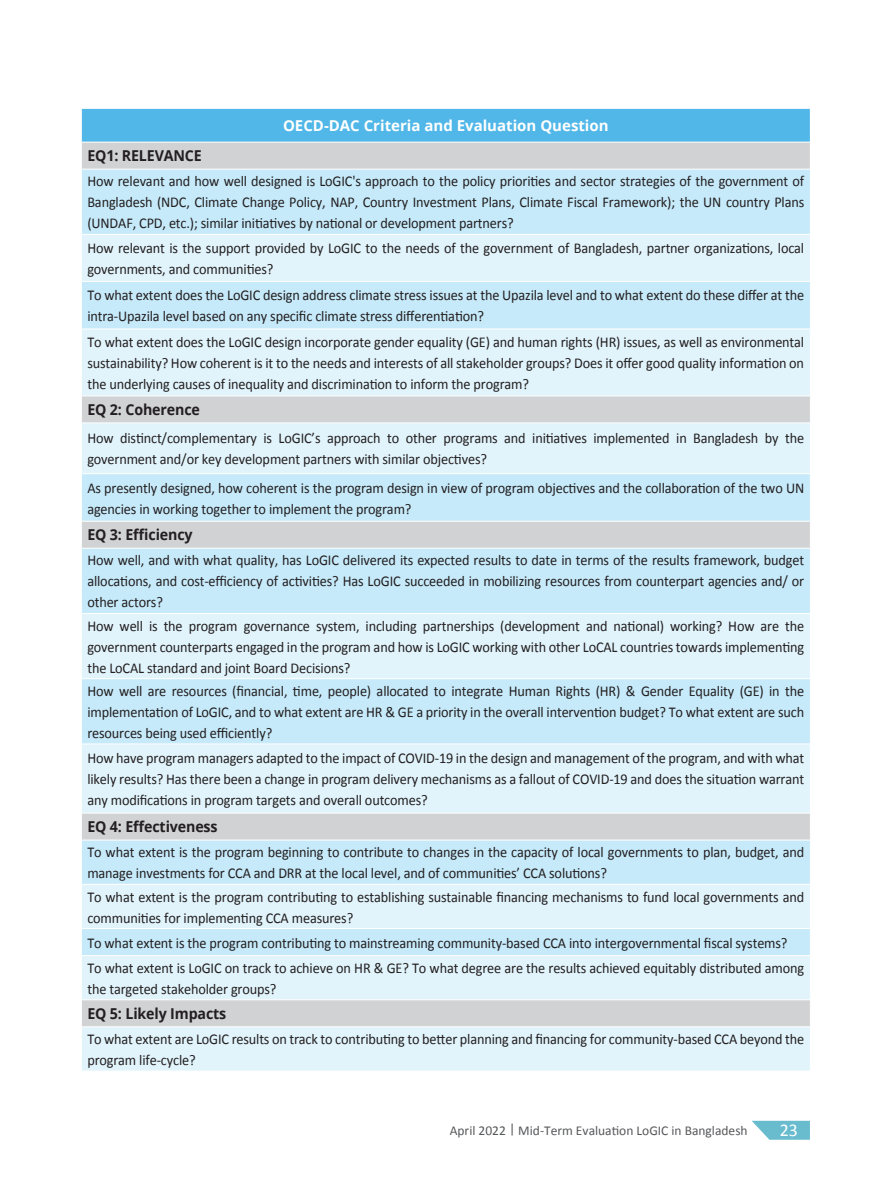
<style>
.page{position:relative;width:891px;height:1188px;background:#fff}
.page>*{position:absolute;margin:0;border:0;box-sizing:border-box;transform-origin:0 0}
.t1{font:18px "Calibri";color:#fff}
.t2{font:15px/21px "Calibri";letter-spacing:-.01em;color:#231f20;scale:.95 1}
.t3{font:700 15px "Open Sans";letter-spacing:-.01em;color:#231f20;scale:.95 1}
.t4{font:700 15px "Open Sans";color:#fff}
.t5{font:13.5px "Calibri";color:#57585a}
</style>
<div class="page">
<svg style="left:752px;top:1121px;width:58px;height:19px"></svg>
<div style="left:81px;top:108px;width:729px;height:34px;background:#50b7e8"></div>
<div style="left:81px;top:142px;width:729px;height:27px;background:#d1d2d4"></div>
<div style="left:81px;top:169px;width:729px;height:65px;background:#c6eafa"></div>
<div style="left:81px;top:234px;width:729px;height:47px;background:#e1f4fc"></div>
<div style="left:82px;top:282px;width:728px;height:47px;background:#c6eafa"></div>
<div style="left:82px;top:330px;width:728px;height:741px;background:#e1f4fc"></div>
<svg style="left:82px;top:397px;width:728px;height:629px;background:#d3eaf4"></svg>
<svg style="left:81px;top:143px;width:1px;height:26px"></svg>
<hr style="left:81px;top:169px;width:730px;height:1px;background:#fff">
<hr style="left:81px;top:170px;width:1px;height:64px;background:#fff">
<hr style="left:81px;top:234px;width:730px;height:1px;background:#fff">
<hr style="left:81px;top:235px;width:1px;height:46px;background:#fff">
<hr style="left:81px;top:473px;width:730px;height:1px;background:#fff">
<hr style="left:81px;top:613px;width:730px;height:1px;background:#fff">
<hr style="left:81px;top:678px;width:730px;height:1px;background:#fff">
<hr style="left:81px;top:744px;width:730px;height:1px;background:#fff">
<hr style="left:81px;top:884px;width:730px;height:1px;background:#fff">
<hr style="left:81px;top:928px;width:730px;height:1px;background:#fff">
<hr style="left:81px;top:955px;width:730px;height:1px;background:#fff">
<hr style="left:81px;top:396px;width:730px;height:1px;background:#fff">
<hr style="left:81px;top:423px;width:730px;height:1px;background:#fff">
<hr style="left:81px;top:521px;width:730px;height:1px;background:#fff">
<hr style="left:81px;top:548px;width:730px;height:1px;background:#fff">
<hr style="left:81px;top:813px;width:730px;height:1px;background:#fff">
<hr style="left:81px;top:840px;width:730px;height:1px;background:#fff">
<hr style="left:81px;top:999px;width:730px;height:1px;background:#fff">
<hr style="left:81px;top:1026px;width:730px;height:1px;background:#fff">
<hr style="left:81px;top:108px;width:730px;height:1px;background:#fff">
<hr style="left:81px;top:109px;width:1px;height:33px;background:#fff">
<hr style="left:81px;top:142px;width:730px;height:1px;background:#fff">
<p class="t4" style="left:283px;top:115px;width:327px">OECD-DAC Criteria and Evaluation Question</p>
<p class="t3" style="left:87px;top:145px;width:122px">EQ1: RELEVANCE</p>
<p class="t2" style="left:87px;top:170px;width:756px;text-align:justify">How relevant and how well designed is LoGIC's approach to the policy priorities and sector strategies of the government of Bangladesh (NDC, Climate Change Policy, NAP, Country Investment Plans, Climate Fiscal Framework); the UN country Plans (UNDAF, CPD, etc.); similar initiatives by national or development partners?</p>
<p class="t2" style="left:87px;top:237px;width:756px">How relevant is the support provided by LoGIC to the needs of the government of Bangladesh, partner organizations, local governments, and communities?</p>
<p class="t2" style="left:87px;top:284px;width:756px">To what extent does the LoGIC design address climate stress issues at the Upazila level and to what extent do these differ at the intra-Upazila level based on any specific climate stress differentiation?</p>
<p class="t2" style="left:87px;top:331px;width:756px;text-align:justify">To what extent does the LoGIC design incorporate gender equality (GE) and human rights (HR) issues, as well as environmental sustainability? How coherent is it to the needs and interests of all stakeholder groups? Does it offer good quality information on the underlying causes of inequality and discrimination to inform the program?</p>
<p class="t3" style="left:87px;top:399px;width:120px">EQ 2: Coherence</p>
<p class="t2" style="left:87px;top:427px;width:756px">How distinct/complementary is LoGIC’s approach to other programs and initiatives implemented in Bangladesh by the government and/or key development partners with similar objectives?</p>
<p class="t2" style="left:87px;top:476px;width:756px">As presently designed, how coherent is the program design in view of program objectives and the collaboration of the two UN agencies in working together to implement the program?</p>
<p class="t3" style="left:87px;top:524px;width:112px">EQ 3: Efficiency</p>
<p class="t2" style="left:87px;top:549px;width:756px;text-align:justify">How well, and with what quality, has LoGIC delivered its expected results to date in terms of the results framework, budget allocations, and cost-efficiency of activities? Has LoGIC succeeded in mobilizing resources from counterpart agencies and/ or other actors?</p>
<p class="t2" style="left:87px;top:615px;width:756px;text-align:justify">How well is the program governance system, including partnerships (development and national) working? How are the government counterparts engaged in the program and how is LoGIC working with other LoCAL countries towards implementing the LoCAL standard and joint Board Decisions?</p>
<p class="t2" style="left:87px;top:680px;width:756px;text-align:justify">How well are resources (financial, time, people) allocated to integrate Human Rights (HR) &amp; Gender Equality (GE) in the implementation of LoGIC, and to what extent are HR &amp; GE a priority in the overall intervention budget? To what extent are such resources being used efficiently?</p>
<p class="t2" style="left:87px;top:747px;width:756px;text-align:justify">How have program managers adapted to the impact of COVID-19 in the design and management of the program, and with what likely results? Has there been a change in program delivery mechanisms as a fallout of COVID-19 and does the situation warrant any modifications in program targets and overall outcomes?</p>
<p class="t3" style="left:87px;top:816px;width:139px">EQ 4: Effectiveness</p>
<p class="t2" style="left:87px;top:841px;width:756px">To what extent is the program beginning to contribute to changes in the capacity of local governments to plan, budget, and manage investments for CCA and DRR at the local level, and of communities’ CCA solutions?</p>
<p class="t2" style="left:87px;top:885px;width:756px">To what extent is the program contributing to establishing sustainable financing mechanisms to fund local governments and communities for implementing CCA measures?</p>
<p class="t2" style="left:87px;top:929px;width:756px;line-height:25.2px">To what extent is the program contributing to mainstreaming community-based CCA into intergovernmental fiscal systems?<br>To what extent is LoGIC on track to achieve on HR &amp; GE? To what degree are the results achieved equitably distributed among</p>
<p class="t2" style="left:87px;top:978px;width:201px">the targeted stakeholder groups?</p>
<p class="t3" style="left:87px;top:1003px;width:148px">EQ 5: Likely Impacts</p>
<p class="t2" style="left:87px;top:1028px;width:756px">To what extent are LoGIC results on track to contributing to better planning and financing for community-based CCA beyond the program life-cycle?</p>
<p class="t5" style="left:450px;top:1122px;width:299px">April 2022 | Mid-Term Evaluation LoGIC in Bangladesh</p>
<p class="t1" style="left:780px;top:1119px;width:20px">23</p>
</div>
